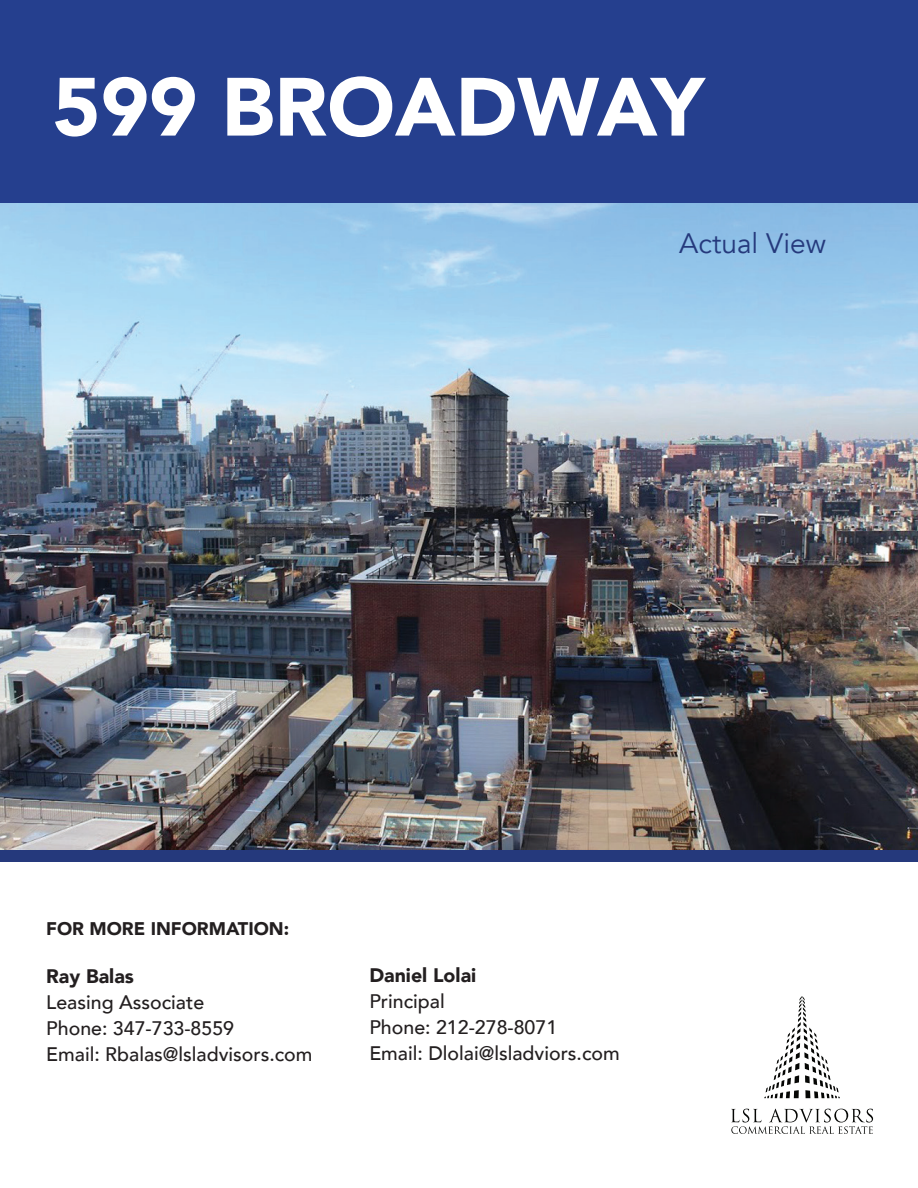
<style>
.page{position:relative;width:918px;height:1188px;background:#fff}
.page>*{position:absolute;margin:0;border:0;box-sizing:border-box;transform-origin:0 0}
.t1{font:900 81.6px "Avenir";color:#fff}
.t2{font:28.05px "Avenir";color:#25397c}
.t3{font:500 19.5px/26.1px "Avenir";color:#231f20}
.t4{font:900 19.5px "Avenir";color:#231f20}
.t5{font:900 18.3px "Avenir";color:#231f20}
</style>
<div class="page">
<img style="left:0;top:202px;width:918px;height:648px">
<svg style="left:764px;top:996px;width:76px;height:102px"></svg>
<svg style="left:731px;top:1109px;width:142px;height:25px"></svg>
<div style="left:0;top:0;width:918px;height:202px;background:#253f8e"></div>
<div style="left:0;top:850px;width:918px;height:11px;background:#25397c"></div>
<h1 class="t1" style="left:52px;top:37px;width:653px">599 BROADWAY</h1>
<h2 class="t2" style="left:679px;top:226px;width:148px">Actual View</h2>
<p class="t5" style="left:46px;top:912px;width:245px">FOR MORE INFORMATION:</p>
<p class="t4" style="left:46px;top:959px;width:89px">Ray Balas</p>
<p class="t3" style="left:46px;top:988px;width:268px">Leasing Associate<br>Phone: 347-733-8559<br>Email: Rbalas@lsladvisors.com</p>
<p class="t4" style="left:369px;top:959px;width:108px">Daniel Lolai</p>
<p class="t3" style="left:369px;top:987px;width:252px">Principal<br>Phone: 212-278-8071<br>Email: Dlolai@lsladviors.com</p>
</div>
